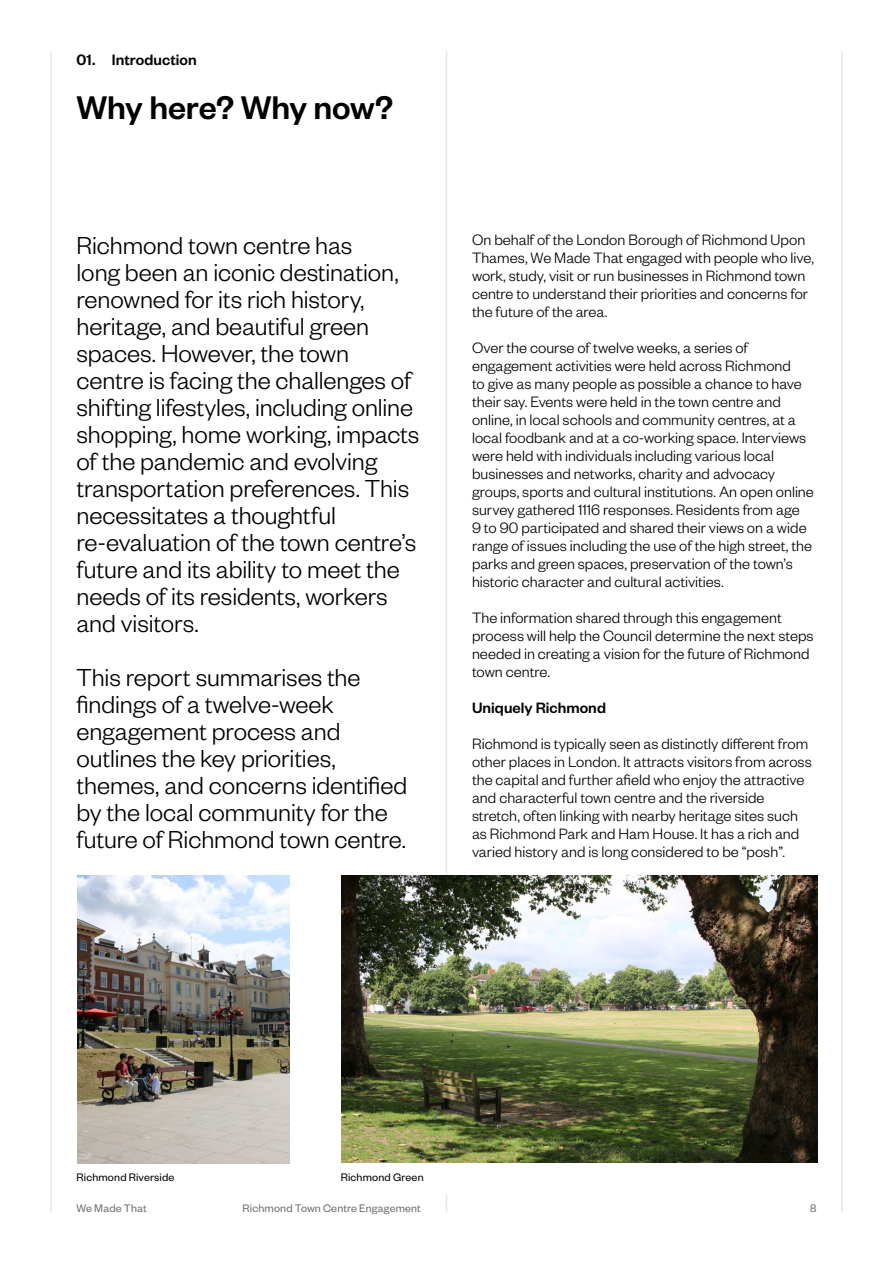
<style>
.page{position:relative;width:893px;height:1263px;background:#fff}
.page>*{position:absolute;margin:0;border:0;box-sizing:border-box;transform-origin:0 0}
.t1{font:500 36px "Founders Grotesk";letter-spacing:-.005em;color:#000}
.t2{font:300 27px/27px "Founders Grotesk";letter-spacing:-.005em;color:#000}
.t3{font:300 16.5px/18px "Founders Grotesk";color:#000}
.t4{font:500 16.5px "Founders Grotesk";letter-spacing:.005em;color:#000}
.t5{font:12px "Founders Grotesk";letter-spacing:.01em;color:#706f6f}
.t6{font:12px "Founders Grotesk";letter-spacing:.015em;color:#000}
</style>
<div class="page">
<hr style="left:446px;top:51px;width:1px;height:1161px;background:#000">
<hr style="left:50px;top:51px;width:2px;height:1161px;background:#000">
<hr style="left:841px;top:51px;width:2px;height:1161px;background:#000">
<img style="left:341px;top:875px;width:476px;height:288px">
<div style="left:336px;top:1163px;width:485px;height:31px;background:#fff"></div>
<img style="left:77px;top:875px;width:213px;height:289px">
<p class="t4" style="left:77px;top:49px;width:122px">01. Introduction</p>
<h1 class="t1" style="left:77px;top:85px;width:318px">Why here? Why now?</h1>
<p class="t2" style="left:77px;top:231px;width:344px">Richmond town centre has<br>long been an iconic destination, renowned for its rich history, heritage, and beautiful green spaces. However, the town centre is facing the challenges of shifting lifestyles, including online shopping, home working, impacts of the pandemic and evolving transportation preferences. This necessitates a thoughtful re-evaluation of the town centre’s future and its ability to meet the needs of its residents, workers and visitors.</p>
<h2 class="t2" style="left:77px;top:663px;width:332px">This report summarises the findings of a twelve-week engagement process and outlines the key priorities, themes, and concerns identified by the local community for the future of Richmond town centre.</h2>
<p class="t3" style="left:472px;top:230px;width:344px">On behalf of the London Borough of Richmond Upon Thames, We Made That engaged with people who live, work, study, visit or run businesses in Richmond town centre to understand their priorities and concerns for the future of the area.</p>
<p class="t3" style="left:472px;top:338px;width:343px">Over the course of twelve weeks, a series of engagement activities were held across Richmond<br>to give as many people as possible a chance to have their say. Events were held in the town centre and online, in local schools and community centres, at a local foodbank and at a co-working space. Interviews were held with individuals including various local businesses and networks, charity and advocacy groups, sports and cultural institutions. An open online survey gathered 1116 responses. Residents from age<br>9 to 90 participated and shared their views on a wide range of issues including the use of the high street, the parks and green spaces, preservation of the town’s historic character and cultural activities.</p>
<p class="t3" style="left:472px;top:608px;width:343px">The information shared through this engagement process will help the Council determine the next steps needed in creating a vision for the future of Richmond town centre.</p>
<p class="t4" style="left:472px;top:698px;width:136px">Uniquely Richmond</p>
<p class="t3" style="left:472px;top:734px;width:341px">Richmond is typically seen as distinctly different from other places in London. It attracts visitors from across the capital and further afield who enjoy the attractive and characterful town centre and the riverside stretch, often linking with nearby heritage sites such as Richmond Park and Ham House. It has a rich and varied history and is long considered to be “posh”.</p>
<p class="t6" style="left:77px;top:1170px;width:99px">Richmond Riverside</p>
<p class="t6" style="left:341px;top:1170px;width:84px">Richmond Green</p>
<p class="t5" style="left:77px;top:1201px;width:72px">We Made That</p>
<p class="t5" style="left:243px;top:1201px;width:180px">Richmond Town Centre Engagement</p>
<p class="t5" style="left:810px;top:1201px;width:8px">8</p>
</div>
